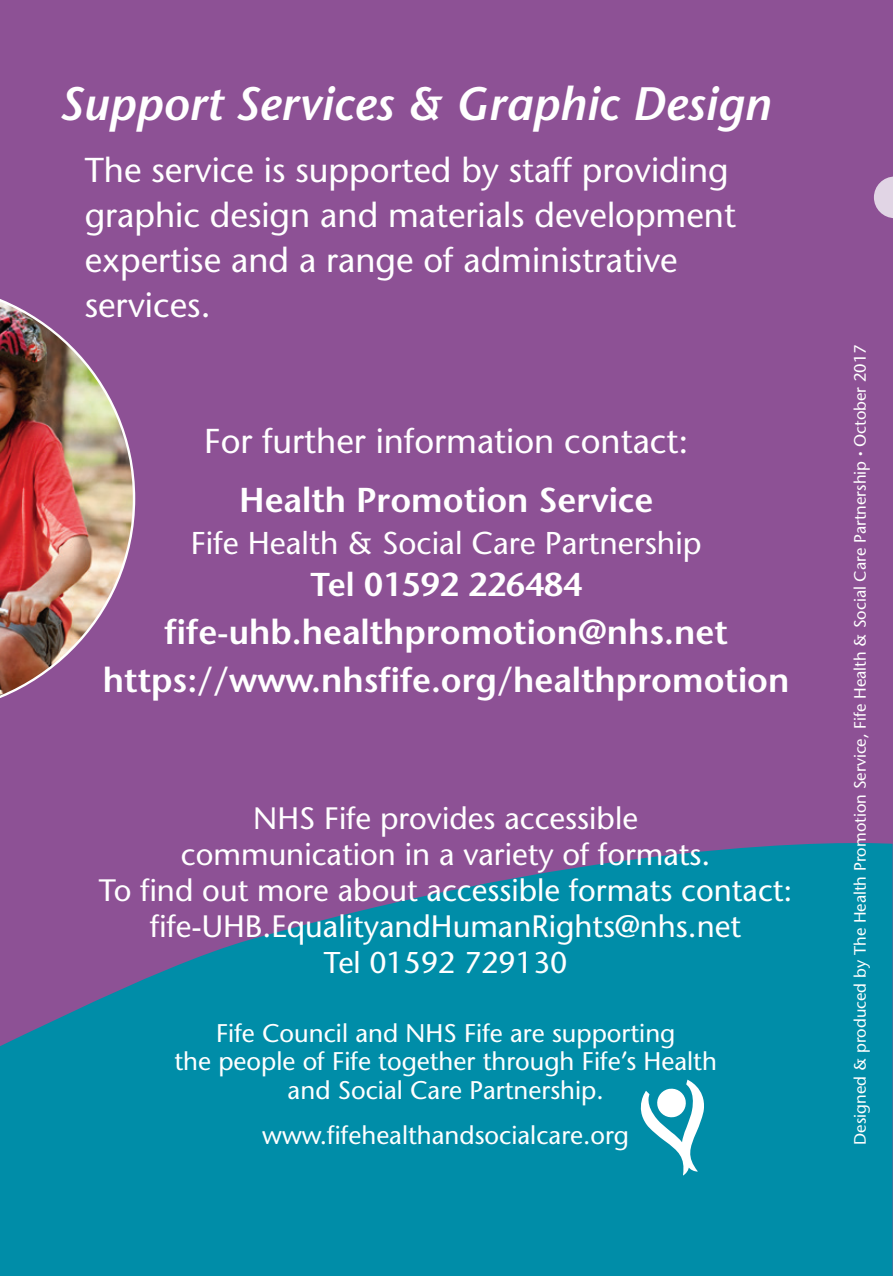
<style>
.page{position:relative;width:893px;height:1276px;background:#fff}
.page>*{position:absolute;margin:0;border:0;box-sizing:border-box;transform-origin:0 0}
.t1{font:italic 600 46.8px "Stone Sans Std";color:#fff}
.t2{font:500 34.5px/45px "Stone Sans Std";color:#fff}
.t3{font:600 34.5px/48px "Stone Sans Std";color:#fff;text-align:center}
.t4{font:600 33px "Stone Sans Std";color:#fff}
.t5{font:500 31.5px "Stone Sans Std";color:#fff}
.t6{font:500 30.9px/36px "Stone Sans Std";color:#fff;text-align:center}
.t7{font:500 30px "Stone Sans Std";color:#fff}
.t8{font:500 25.5px/28.5px "Stone Sans Std";color:#fff;text-align:center}
.t9{font:500 16.5px "Stone Sans Std";color:#fff}
.s1{font-size:9px}
</style>
<div class="page">
<div style="left:0;top:0;width:892px;height:1276px;background:#8d5195"></div>
<svg style="left:874px;top:176px;width:19px;height:42px"></svg>
<svg style="left:0;top:843px;width:892px;height:433px;fill:#008da8"></svg>
<img style="left:0;top:299px;width:135px;height:399px">
<svg style="left:634px;top:1079px;width:72px;height:96px;background:#54b2c4"></svg>
<h1 class="t1" style="left:59px;top:76px;width:713px">Support Services &amp; Graphic Design</h1>
<p class="t2" style="left:85px;top:148px;width:653px">The service is supported by staff providing graphic design and materials development expertise and a range of administrative services.</p>
<p class="t2" style="left:204px;top:418px;width:486px">For further information contact:</p>
<p class="t3" style="left:239px;top:475px;width:416px">Health Promotion Service</p>
<p class="t5" style="left:191px;top:524px;width:512px">Fife Health &amp; Social Care Partnership</p>
<p class="t4" style="left:310px;top:564px;width:273px">Tel 01592 226484</p>
<p class="t3" style="left:103px;top:607px;width:688px">fife-uhb.healthpromotion@nhs.net https://www.nhsfife.org/healthpromotion</p>
<p class="t6" style="left:99px;top:800px;width:695px">NHS Fife provides accessible<br>communication in a variety of formats.<br>To find out more about accessible formats contact: fife-UHB.EqualityandHumanRights@nhs.net</p>
<p class="t7" style="left:324px;top:944px;width:245px">Tel 01592 729130</p>
<p class="t8" style="left:174px;top:1018px;width:544px">Fife Council and NHS Fife are supporting<br>the people of Fife together through Fife’s Health and Social Care Partnership.</p>
<p class="t8" style="left:262px;top:1121px;width:368px">www.fifehealthandsocialcare.org</p>
<p class="t9" style="left:850px;top:1144px;width:802px;rotate:-90deg">Designed &amp; produced by The Health Promotion Service, Fife Health &amp; Social Care Partnership <span class="s1">•</span> October 2017</p>
</div>
